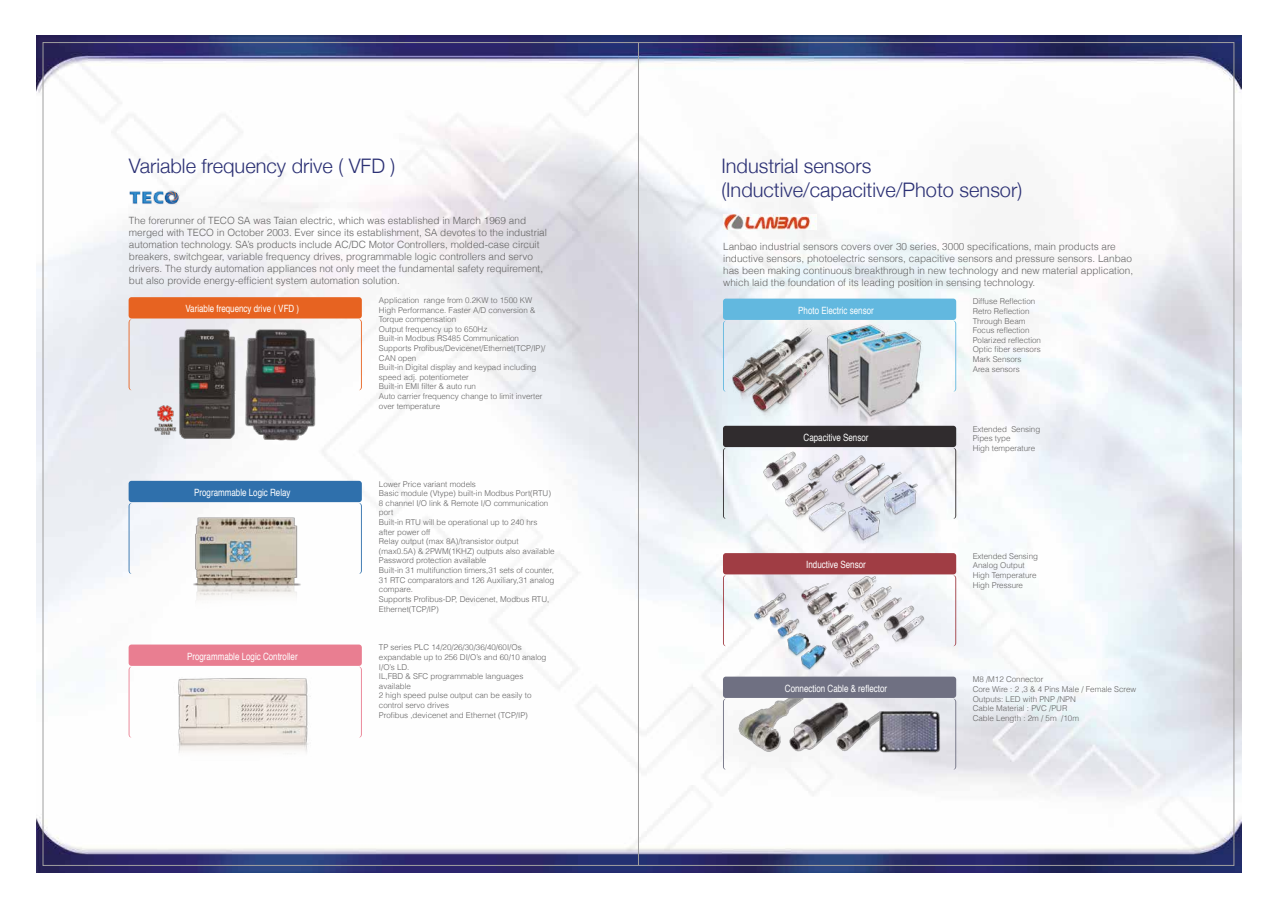
<style>
.page{position:relative;width:1276px;height:908px;background:#fff}
.page>*{position:absolute;margin:0;border:0;box-sizing:border-box;transform-origin:0 0}
.t1{font:300 20px/24px "Helvetica Neue";color:#2b3074}
.t2{font:300 10px/12px "Helvetica";color:#646363}
.t3{font:10px "Helvetica";color:#fff;scale:.8 1}
.t4{font:300 8px/9.6px "Helvetica";color:#646363}
</style>
<div class="page">
<img style="left:36px;top:35px;width:1205px;height:836px">
<img style="left:174px;top:737px;width:139px;height:34px">
<img style="left:189px;top:573px;width:116px;height:56px">
<img style="left:723px;top:215px;width:93px;height:15px">
<img style="left:129px;top:191px;width:51px;height:14px">
<svg style="left:129px;top:297px;width:233px;height:93px"></svg>
<svg style="left:129px;top:480px;width:233px;height:93px"></svg>
<svg style="left:129px;top:644px;width:233px;height:93px"></svg>
<img style="left:240px;top:325px;width:80px;height:120px">
<div style="left:723px;top:298px;width:233px;height:20px;background:#62b8df"></div>
<svg style="left:723px;top:429px;width:233px;height:5px"></svg>
<div style="left:723px;top:553px;width:233px;height:17px;background:#a03d44"></div>
<img style="left:686px;top:434px;width:299px;height:119px">
<img style="left:703px;top:570px;width:278px;height:112px">
<img style="left:704px;top:318px;width:278px;height:111px">
<svg style="left:723px;top:676px;width:233px;height:93px"></svg>
<img style="left:733px;top:691px;width:216px;height:64px">
<img style="left:150px;top:323px;width:91px;height:119px">
<hr style="left:638px;top:43px;width:1px;height:822px;background:#a09f9f">
<h1 class="t1" style="left:129px;top:152px;width:268px">Variable frequency drive ( VFD )</h1>
<p class="t2" style="left:129px;top:213px;width:419px">The forerunner of TECO SA was Taian electric, which was established in March 1969 and merged with TECO in October 2003. Ever since its establishment, SA devotes to the industrial automation technology. SA’s products include AC/DC Motor Controllers, molded-case circuit breakers, switchgear, variable frequency drives, programmable logic controllers and servo drivers. The sturdy automation appliances not only meet the fundamental safety requirement, but also provide energy-efficient system automation solution.</p>
<p class="t3" style="left:185px;top:301px;width:144px">Variable frequency drive ( VFD )</p>
<p class="t3" style="left:194px;top:484px;width:122px">Programmable Logic Relay</p>
<p class="t3" style="left:187px;top:648px;width:140px">Programmable Logic Controller</p>
<p class="t4" style="left:379px;top:295px;width:168px">Application range from 0.2KW to 1500 KW High Performance. Faster A/D conversion &amp; Torque compensation<br>Output frequency up to 650Hz<br>Built-in Modbus RS485 Communication Supports Profibus/Devicenet/Ethernet(TCP/IP)/ CAN open<br>Built-in Digital display and keypad including speed adj. potentiometer<br>Built-in EMI filter &amp; auto run<br>Auto carrier frequency change to limit inverter over temperature</p>
<p class="t4" style="left:379px;top:478px;width:177px">Lower Price variant models<br>Basic module (Vtype) built-in Modbus Port(RTU)<br>8 channel I/O link &amp; Remote I/O communication port<br>Built-in RTU will be operational up to 240 hrs after power off<br>Relay output (max 8A)/transistor output (max0.5A) &amp; 2PWM(1KHZ) outputs also available Password protection available<br>Built-in 31 multifunction timers,31 sets of counter, 31 RTC comparators and 126 Auxiliary,31 analog compare.<br>Supports Profibus-DP, Devicenet, Modbus RTU, Ethernet(TCP/IP)</p>
<p class="t4" style="left:379px;top:642px;width:169px">TP series PLC 14/20/26/30/36/40/60I/Os expandable up to 256 DI/O’s and 60/10 analog<br>I/O’s LD.<br>IL,FBD &amp; SFC programmable languages available<br>2 high speed pulse output can be easily to control servo drives<br>Profibus ,devicenet and Ethernet (TCP/IP)</p>
<h1 class="t1" style="left:721px;top:152px;width:302px">Industrial sensors (Inductive/capacitive/Photo sensor)</h1>
<p class="t2" style="left:723px;top:240px;width:411px">Lanbao industrial sensors covers over 30 series, 3000 specifications, main products are inductive sensors, photoelectric sensors, capacitive sensors and pressure sensors. Lanbao has been making continuous breakthrough in new technology and new material application, which laid the foundation of its leading position in sensing technology.</p>
<p class="t3" style="left:798px;top:302px;width:96px">Photo Electric sensor</p>
<p class="t3" style="left:803px;top:429px;width:83px">Capacitive Sensor</p>
<p class="t3" style="left:806px;top:556px;width:76px">Inductive Sensor</p>
<p class="t4" style="left:972px;top:296px;width:70px">Diffuse Reflection<br>Retro Reflection<br>Through Beam<br>Focus reflection<br>Polarized reflection<br>Optic fiber sensors<br>Mark Sensors<br>Area sensors</p>
<p class="t4" style="left:972px;top:423px;width:69px">Extended Sensing<br>Pipes type<br>High temperature</p>
<p class="t4" style="left:972px;top:550px;width:67px">Extended Sensing<br>Analog Output<br>High Temperature<br>High Pressure</p>
<p class="t3" style="left:785px;top:680px;width:129px">Connection Cable &amp; reflector</p>
<p class="t4" style="left:972px;top:674px;width:165px">M8 /M12 Connector<br>Core Wire : 2 ,3 &amp; 4 Pins Male / Female Screw<br>Outputs: LED with PNP /NPN<br>Cable Material : PVC /PUR<br>Cable Length : 2m / 5m /10m</p>
</div>
